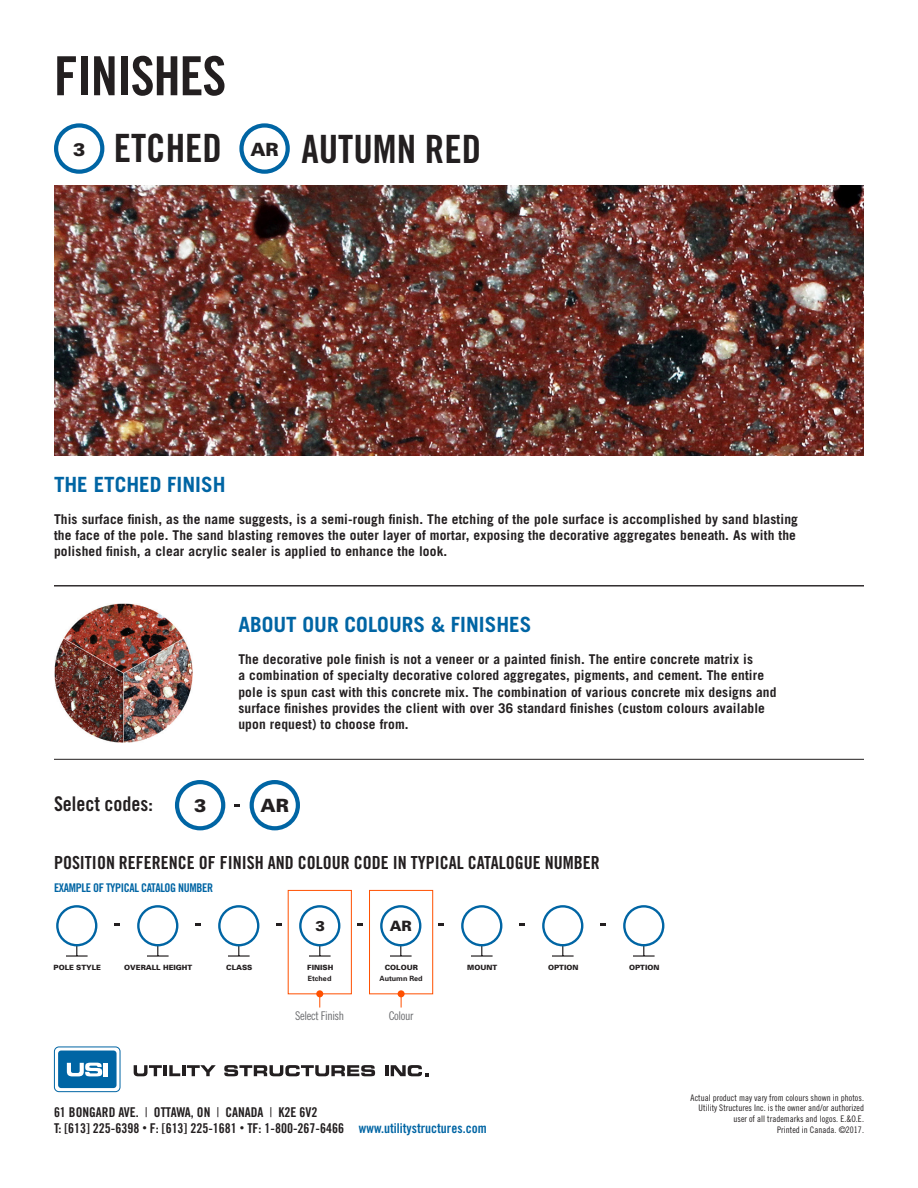
<style>
.page{position:relative;width:918px;height:1188px;background:#fff}
.page>*{position:absolute;margin:0;border:0;box-sizing:border-box;transform-origin:0 0}
.t1{font:54px "Trade Gothic Bold Cond Twenty";letter-spacing:-.02em;color:#231f20}
.t2{font:39px "Trade Gothic Bold Cond Twenty";color:#231f20}
.t3{font:700 21px "Trade Gothic";color:#0065a4}
.t4{font:20.25px "Trade Gothic Bold Cond Twenty";color:#231f20}
.t5{font:900 18.3px "Univers";color:#231f20}
.t6{font:18px "Trade Gothic Bold Cond Twenty";color:#231f20}
.t7{font:900 14.25px "Univers";color:#231f20}
.t8{font:700 13.5px/16.2px "Trade Gothic";letter-spacing:.01em;color:#231f20}
.t9{font:13.5px/16.2px "Trade Gothic Bold Cond Twenty";color:#231f20}
.t10{font:12px "Trade Gothic Bold Cond Twenty";letter-spacing:-.03em;color:#0065a4}
.t11{font:12px "Trade Gothic Cond Eighteen";letter-spacing:-.03em;color:#6c6d70}
.t12{font:9px/10.8px "Trade Gothic Cond Eighteen";letter-spacing:.005em;color:#231f20;text-align:right}
.t13{font:900 7.2px "Univers";color:#231f20}
.t14{font:700 7.2px "Univers";color:#231f20}
.s1{font-family:"Trade Gothic Cond Eighteen"}
.s2{font-size:9px}
.s3{color:#0065a4}
</style>
<div class="page">
<svg style="left:134px;top:1065px;width:28px;height:11px"></svg>
<hr style="left:163px;top:1065px;width:4px;height:11px;background:#231f20">
<svg style="left:169px;top:1065px;width:47px;height:11px"></svg>
<svg style="left:224px;top:1065px;width:151px;height:11px"></svg>
<svg style="left:385px;top:1065px;width:43px;height:11px"></svg>
<div style="left:58px;top:1051px;width:59px;height:37px;background:#0065a4;border-radius:3px"></div>
<div style="left:54px;top:1047px;width:66px;height:45px;border:1px solid #0065a4;border-radius:5px"></div>
<svg style="left:67px;top:1063px;width:35px;height:13px"></svg>
<div style="left:103px;top:1063px;width:5px;height:13px;background:#fff"></div>
<div style="left:369px;top:890px;width:64px;height:104px;border:1px solid #ff5000"></div>
<div style="left:288px;top:890px;width:64px;height:104px;border:1px solid #ff5000"></div>
<hr style="left:66px;top:955px;width:22px;height:2px;background:#231f20">
<div style="left:56px;top:905px;width:41px;height:41px;border:2px solid #0065a4;border-radius:50%"></div>
<hr style="left:147px;top:955px;width:22px;height:2px;background:#231f20">
<div style="left:137px;top:905px;width:41px;height:41px;border:2px solid #0065a4;border-radius:50%"></div>
<hr style="left:228px;top:955px;width:22px;height:2px;background:#231f20">
<div style="left:218px;top:905px;width:41px;height:41px;border:2px solid #0065a4;border-radius:50%"></div>
<hr style="left:309px;top:955px;width:22px;height:2px;background:#231f20">
<div style="left:299px;top:905px;width:41px;height:41px;border:2px solid #0065a4;border-radius:50%"></div>
<hr style="left:390px;top:955px;width:22px;height:2px;background:#231f20">
<div style="left:380px;top:905px;width:41px;height:41px;border:2px solid #0065a4;border-radius:50%"></div>
<hr style="left:471px;top:955px;width:22px;height:2px;background:#231f20">
<div style="left:461px;top:905px;width:41px;height:41px;border:2px solid #0065a4;border-radius:50%"></div>
<hr style="left:552px;top:955px;width:22px;height:2px;background:#231f20">
<div style="left:542px;top:905px;width:41px;height:41px;border:2px solid #0065a4;border-radius:50%"></div>
<hr style="left:633px;top:955px;width:22px;height:2px;background:#231f20">
<div style="left:623px;top:905px;width:41px;height:41px;border:2px solid #0065a4;border-radius:50%"></div>
<div style="left:316px;top:990px;width:7px;height:7px;background:#ff5000;border-radius:50%"></div>
<div style="left:398px;top:990px;width:7px;height:7px;background:#ff5000;border-radius:50%"></div>
<div style="left:175px;top:780px;width:50px;height:50px;border:4px solid #0065a4;border-radius:50%"></div>
<div style="left:54px;top:123px;width:50px;height:51px;border:4px solid #0065a4;border-radius:50%"></div>
<div style="left:250px;top:780px;width:50px;height:50px;border:4px solid #0065a4;border-radius:50%"></div>
<div style="left:239px;top:123px;width:51px;height:51px;border:4px solid #0065a4;border-radius:50%"></div>
<img style="left:54px;top:604px;width:139px;height:138px">
<hr style="left:54px;top:586px;width:810px;height:1px;background:#231f20">
<hr style="left:54px;top:759px;width:810px;height:1px;background:#231f20">
<svg style="left:234px;top:804px;width:6px;height:3px"></svg>
<img style="left:54px;top:186px;width:810px;height:270px">
<p class="t1" style="left:54px;top:43px;width:174px">FINISHES</p>
<p class="t5" style="left:73px;top:138px;width:14px">3</p>
<p class="t2" style="left:114px;top:124px;width:110px">ETCHED</p>
<p class="t2" style="left:301px;top:125px;width:181px">AUTUMN RED</p>
<p class="t5" style="left:250px;top:138px;width:30px">AR</p>
<p class="t3" style="left:54px;top:471px;width:173px">THE ETCHED FINISH</p>
<p class="t8" style="left:54px;top:511px;width:746px">This surface finish, as the name suggests, is a semi-rough finish. The etching of the pole surface is accomplished by sand blasting the face of the pole. The sand blasting removes the outer layer of mortar, exposing the decorative aggregates beneath. As with the polished finish, a clear acrylic sealer is applied to enhance the look.</p>
<p class="t4" style="left:54px;top:791px;width:100px">Select codes:</p>
<p class="t5" style="left:194px;top:794px;width:14px">3</p>
<p class="t3" style="left:238px;top:611px;width:294px">ABOUT OUR COLOURS &amp; FINISHES</p>
<p class="t8" style="left:238px;top:651px;width:540px">The decorative pole finish is not a veneer or a painted finish. The entire concrete matrix is<br>a combination of specialty decorative colored aggregates, pigments, and cement. The entire pole is spun cast with this concrete mix. The combination of various concrete mix designs and surface finishes provides the client with over 36 standard finishes (custom colours available upon request) to choose from.</p>
<p class="t5" style="left:261px;top:794px;width:30px">AR</p>
<p class="t6" style="left:54px;top:852px;width:547px">POSITION REFERENCE OF FINISH AND COLOUR CODE IN TYPICAL CATALOGUE NUMBER</p>
<p class="t10" style="left:54px;top:880px;width:161px">EXAMPLE OF TYPICAL CATALOG NUMBER</p>
<p class="t7" style="left:315px;top:917px;width:11px">3</p>
<p class="t7" style="left:390px;top:917px;width:24px">AR</p>
<p class="t13" style="left:53px;top:963px;width:49px">POLE STYLE</p>
<p class="t13" style="left:124px;top:963px;width:69px">OVERALL HEIGHT</p>
<p class="t13" style="left:226px;top:963px;width:28px">CLASS</p>
<p class="t13" style="left:307px;top:963px;width:27px">FINISH</p>
<p class="t13" style="left:385px;top:963px;width:35px">COLOUR</p>
<p class="t13" style="left:467px;top:963px;width:31px">MOUNT</p>
<p class="t13" style="left:548px;top:963px;width:32px">OPTION</p>
<p class="t13" style="left:629px;top:963px;width:32px">OPTION</p>
<p class="t14" style="left:308px;top:974px;width:25px">Etched</p>
<p class="t14" style="left:380px;top:974px;width:45px">Autumn Red</p>
<p class="t11" style="left:295px;top:1009px;width:50px">Select Finish</p>
<p class="t11" style="left:389px;top:1009px;width:26px">Colour</p>
<p class="t9" style="left:54px;top:1104px;width:434px">61 BONGARD AVE. <span class="s1">|</span> OTTAWA, ON <span class="s1">|</span> CANADA <span class="s1">|</span> K2E 6V2<br>T: [613] 225-6398 <span class="s2">•</span> F: [613] 225-1681 <span class="s2">•</span> TF: 1-800-267-6466 <span class="s3">www.utilitystructures.com</span></p>
<p class="t12" style="left:691px;top:1092px;width:175px">Actual product may vary from colours shown in photos.<br>Utility Structures Inc. is the owner and/or authorized user of all trademarks and logos. E.&amp;O.E.<br>Printed in Canada. ©2017.</p>
</div>
